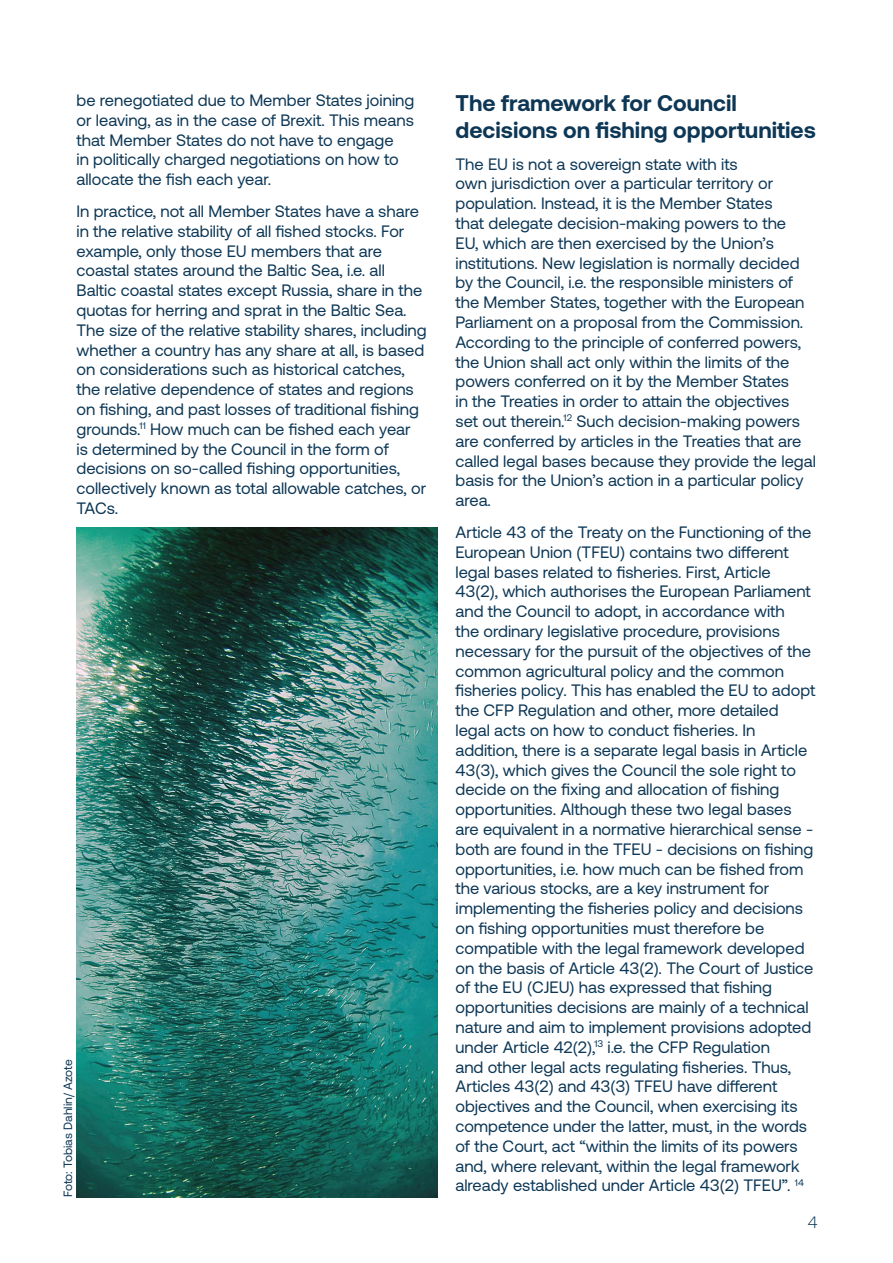
<style>
.page{position:relative;width:893px;height:1263px;background:#fff}
.page>*{position:absolute;margin:0;border:0;box-sizing:border-box;transform-origin:0 0}
.t1{font:700 22.65px/27.2px "Aeonik";color:#0d3755}
.t2{font:16.5px/19.8px "Aeonik";color:#0d3755}
.t3{font:16.5px "Aeonik Variable";color:#0d3755}
.t4{font:12px "Aeonik Variable";color:#0d3755}
</style>
<div class="page">
<img style="left:77px;top:527px;width:360px;height:670px">
<p class="t2" style="left:77px;top:90px;width:339px">be renegotiated due to Member States joining or leaving, as in the case of Brexit. This means that Member States do not have to engage<br>in politically charged negotiations on how to allocate the fish each year.</p>
<p class="t2" style="left:77px;top:201px;width:352px">In practice, not all Member States have a share in the relative stability of all fished stocks. For example, only those EU members that are coastal states around the Baltic Sea, i.e. all Baltic coastal states except Russia, share in the quotas for herring and sprat in the Baltic Sea.<br>The size of the relative stability shares, including whether a country has any share at all, is based on considerations such as historical catches, the relative dependence of states and regions on fishing, and past losses of traditional fishing grounds.<sup>11</sup> How much can be fished each year<br>is determined by the Council in the form of decisions on so-called fishing opportunities, collectively known as total allowable catches, or TACs.</p>
<p class="t4" style="left:61px;top:1197px;width:139px;rotate:-90deg">Foto: Tobias Dahlin/ Azote</p>
<h1 class="t1" style="left:455px;top:89px;width:362px">The framework for Council decisions on fishing opportunities</h1>
<p class="t2" style="left:455px;top:154px;width:362px">The EU is not a sovereign state with its<br>own jurisdiction over a particular territory or population. Instead, it is the Member States<br>that delegate decision-making powers to the<br>EU, which are then exercised by the Union’s institutions. New legislation is normally decided by the Council, i.e. the responsible ministers of the Member States, together with the European Parliament on a proposal from the Commission.<br>According to the principle of conferred powers, the Union shall act only within the limits of the powers conferred on it by the Member States<br>in the Treaties in order to attain the objectives set out therein.<sup>12</sup> Such decision-making powers are conferred by articles in the Treaties that are called legal bases because they provide the legal basis for the Union’s action in a particular policy area.</p>
<p class="t2" style="left:455px;top:522px;width:361px">Article 43 of the Treaty on the Functioning of the European Union (TFEU) contains two different legal bases related to fisheries. First, Article 43(2), which authorises the European Parliament and the Council to adopt, in accordance with<br>the ordinary legislative procedure, provisions necessary for the pursuit of the objectives of the common agricultural policy and the common fisheries policy. This has enabled the EU to adopt the CFP Regulation and other, more detailed legal acts on how to conduct fisheries. In addition, there is a separate legal basis in Article 43(3), which gives the Council the sole right to decide on the fixing and allocation of fishing opportunities. Although these two legal bases are equivalent in a normative hierarchical sense - both are found in the TFEU - decisions on fishing opportunities, i.e. how much can be fished from the various stocks, are a key instrument for implementing the fisheries policy and decisions on fishing opportunities must therefore be compatible with the legal framework developed on the basis of Article 43(2). The Court of Justice of the EU (CJEU) has expressed that fishing opportunities decisions are mainly of a technical nature and aim to implement provisions adopted under Article 42(2),<sup>13</sup> i.e. the CFP Regulation<br>and other legal acts regulating fisheries. Thus, Articles 43(2) and 43(3) TFEU have different objectives and the Council, when exercising its competence under the latter, must, in the words of the Court, act “within the limits of its powers and, where relevant, within the legal framework already established under Article 43(2) TFEU”. <sup>14</sup></p>
<p class="t3" style="left:808px;top:1213px;width:11px">4</p>
</div>
